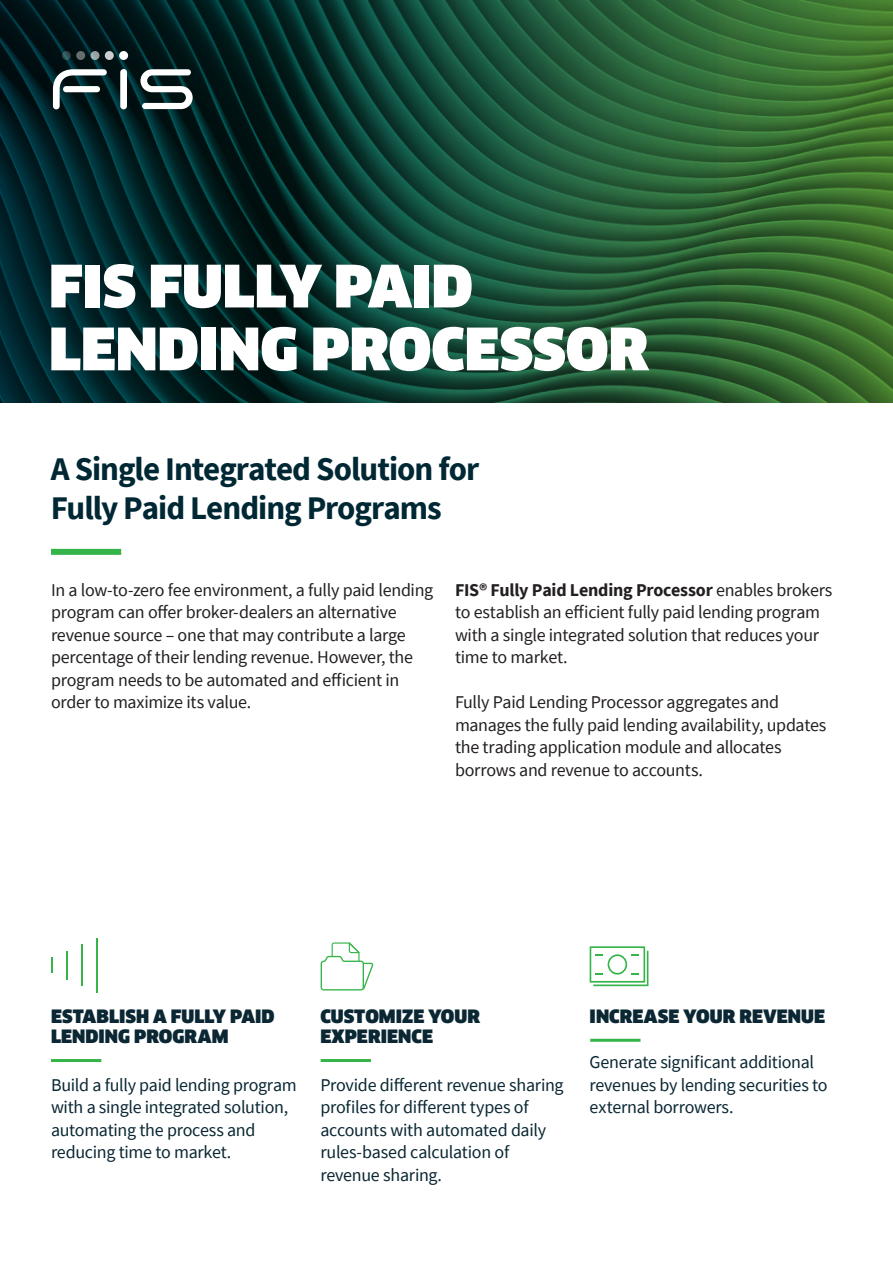
<style>
.page{position:relative;width:893px;height:1263px;background:#fff}
.page>*{position:absolute;margin:0;border:0;box-sizing:border-box;transform-origin:0 0}
.BODY__Internal_pages{font:900 57px/62.8px "Clan Offc Pro";color:#fff}
.t1{font:700 33px/39.6px "Source Sans Pro";letter-spacing:-.03em;color:#002834}
.BODY{font:18px/22.5px "Source Sans Pro";letter-spacing:-.015em;color:#231f20}
.BODY-2{font:18px/22.5px "Source Sans Pro";letter-spacing:-.015em;color:#0a2733}
.A_HEAD__Heading_leve{font:18px/22.5px "Source Sans Pro";letter-spacing:-.015em;color:#0a2733}
.A_HEAD{font:900 18px/19.5px "Clan Offc Pro";color:#0a2733}
.s1{font-weight:700}
</style>
<div class="page">
<svg style="left:0;top:0;width:893px;height:402px;background:#174730"></svg>
<svg style="left:140px;top:69px;width:53px;height:40px"></svg>
<div style="left:119px;top:51px;width:9px;height:9px;background:#fff;border-radius:50%"></div>
<svg style="left:105px;top:51px;width:9px;height:9px"></svg>
<svg style="left:91px;top:51px;width:8px;height:9px"></svg>
<svg style="left:76px;top:51px;width:9px;height:9px"></svg>
<svg style="left:62px;top:51px;width:9px;height:9px"></svg>
<svg style="left:53px;top:69px;width:54px;height:40px"></svg>
<div style="left:63px;top:86px;width:37px;height:6px;background:#fff;border-radius:3px"></div>
<div style="left:120px;top:69px;width:7px;height:40px;background:#fff;border-radius:3px"></div>
<div style="left:51px;top:549px;width:70px;height:6px;background:#35b44a"></div>
<hr style="left:51px;top:1059px;width:50px;height:3px;background:#35b44a">
<hr style="left:321px;top:1059px;width:50px;height:3px;background:#35b44a">
<hr style="left:590px;top:1039px;width:50px;height:3px;background:#35b44a">
<svg style="left:51px;top:957px;width:2px;height:15px"></svg>
<hr style="left:66px;top:951px;width:2px;height:28px;background:#35b44a">
<hr style="left:81px;top:944px;width:2px;height:41px;background:#35b44a">
<hr style="left:96px;top:938px;width:2px;height:54px;background:#35b44a">
<svg style="left:321px;top:942px;width:52px;height:48px"></svg>
<svg style="left:590px;top:946px;width:58px;height:40px"></svg>
<p class="BODY__Internal_pages" style="left:49px;top:255px;width:601px">FIS FULLY PAID<br>LENDING PROCESSOR</p>
<p class="t1" style="left:51px;top:448px;width:430px">A Single Integrated Solution for<br>Fully Paid Lending Programs</p>
<p class="BODY" style="left:51px;top:578px;width:384px">In a low-to-zero fee environment, a fully paid lending program can offer broker-dealers an alternative revenue source – one that may contribute a large percentage of their lending revenue. However, the program needs to be automated and efficient in order to maximize its value.</p>
<p class="BODY" style="left:455px;top:578px;width:379px"><span class="s1">FIS® Fully Paid Lending Processor</span> enables brokers to establish an efficient fully paid lending program with a single integrated solution that reduces your time to market.</p>
<p class="BODY" style="left:455px;top:691px;width:373px">Fully Paid Lending Processor aggregates and manages the fully paid lending availability, updates the trading application module and allocates borrows and revenue to accounts.</p>
<p class="A_HEAD" style="left:51px;top:1007px;width:225px">ESTABLISH A FULLY PAID<br>LENDING PROGRAM</p>
<p class="BODY-2" style="left:51px;top:1073px;width:247px">Build a fully paid lending program with a single integrated solution, automating the process and reducing time to market.</p>
<p class="A_HEAD" style="left:320px;top:1007px;width:161px">CUSTOMIZE YOUR<br>EXPERIENCE</p>
<p class="A_HEAD__Heading_leve" style="left:320px;top:1073px;width:245px">Provide different revenue sharing profiles for different types of accounts with automated daily rules-based calculation of revenue sharing.</p>
<p class="A_HEAD" style="left:590px;top:1007px;width:237px">INCREASE YOUR REVENUE</p>
<p class="BODY-2" style="left:590px;top:1051px;width:239px">Generate significant additional revenues by lending securities to external borrowers.</p>
</div>
